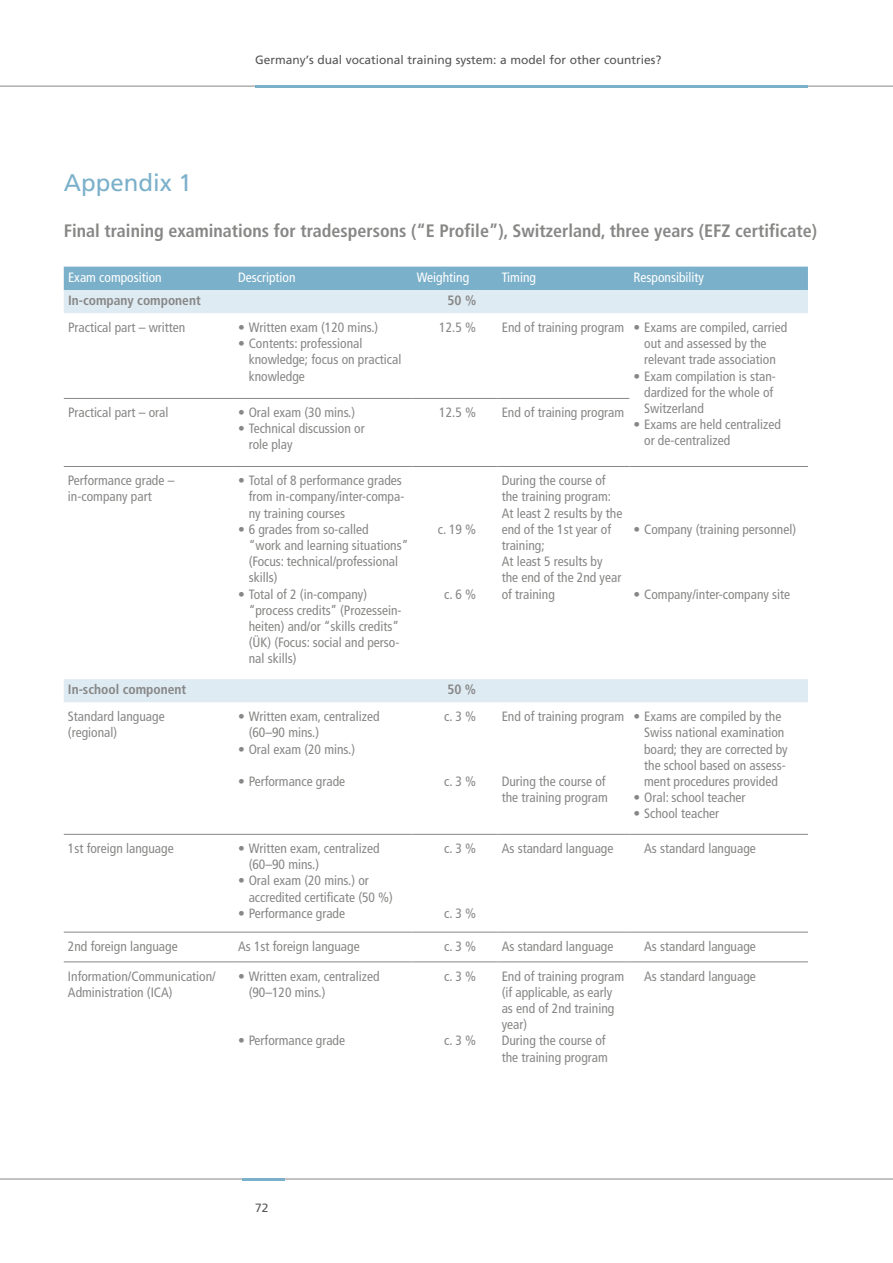
<style>
.page{position:relative;width:893px;height:1263px;background:#fff}
.page>*{position:absolute;margin:0;border:0;box-sizing:border-box;transform-origin:0 0}
.t1{font:24px "Frutiger LT Com";color:#7bb0ca}
.t2{font:700 condensed 18px "Frutiger LT Com";color:#878786}
.t3{font:condensed 13.5px/16.2px "Frutiger LT Com";color:#878786}
.t4{font:condensed 13.5px "Frutiger LT Com";color:#fff}
.t5{font:700 condensed 13.5px "Frutiger LT Com";color:#878786}
.t6{font:12px "Frutiger LT Com";color:#565656}
.s1{color:#fff}
</style>
<div class="page">
<hr style="left:0;top:1178px;width:893px;height:1px;background:#878786">
<hr style="left:0;top:86px;width:893px;height:1px;background:#878786">
<hr style="left:242px;top:1178px;width:43px;height:2px;background:#7bb0ca">
<hr style="left:255px;top:85px;width:553px;height:2px;background:#7bb0ca">
<div style="left:64px;top:267px;width:744px;height:23px;background:#7bb0ca"></div>
<div style="left:64px;top:290px;width:744px;height:23px;background:#deebf3"></div>
<svg style="left:64px;top:398px;width:744px;height:564px"></svg>
<hr style="left:64px;top:398px;width:170px;height:1px;background:#878786">
<hr style="left:234px;top:398px;width:178px;height:1px;background:#878786">
<hr style="left:412px;top:398px;width:85px;height:1px;background:#878786">
<hr style="left:497px;top:398px;width:132px;height:1px;background:#878786">
<hr style="left:629px;top:466px;width:179px;height:1px;background:#878786">
<hr style="left:64px;top:466px;width:170px;height:1px;background:#878786">
<hr style="left:234px;top:466px;width:178px;height:1px;background:#878786">
<hr style="left:412px;top:466px;width:85px;height:1px;background:#878786">
<hr style="left:497px;top:466px;width:132px;height:1px;background:#878786">
<hr style="left:64px;top:834px;width:170px;height:1px;background:#878786">
<hr style="left:234px;top:834px;width:178px;height:1px;background:#878786">
<hr style="left:412px;top:834px;width:85px;height:1px;background:#878786">
<hr style="left:497px;top:834px;width:132px;height:1px;background:#878786">
<hr style="left:629px;top:834px;width:179px;height:1px;background:#878786">
<hr style="left:64px;top:932px;width:170px;height:1px;background:#878786">
<hr style="left:234px;top:932px;width:178px;height:1px;background:#878786">
<hr style="left:412px;top:932px;width:85px;height:1px;background:#878786">
<hr style="left:497px;top:932px;width:132px;height:1px;background:#878786">
<hr style="left:629px;top:932px;width:179px;height:1px;background:#878786">
<hr style="left:64px;top:962px;width:170px;height:1px;background:#878786">
<hr style="left:234px;top:962px;width:178px;height:1px;background:#878786">
<hr style="left:412px;top:962px;width:85px;height:1px;background:#878786">
<hr style="left:497px;top:962px;width:132px;height:1px;background:#878786">
<hr style="left:629px;top:962px;width:179px;height:1px;background:#878786">
<p class="t6" style="left:255px;top:53px;width:408px">Germany’s dual vocational training system: a model for other countries?</p>
<h1 class="t1" style="left:64px;top:169px;width:130px">Appendix 1</h1>
<h2 class="t2" style="left:64px;top:220px;width:755px">Final training examinations for tradespersons (“E Profile”), Switzerland, three years (EFZ certificate)</h2>
<p class="t4" style="left:68px;top:269px;width:95px">Exam composition</p>
<p class="t4" style="left:238px;top:269px;width:59px">Description</p>
<p class="t4" style="left:417px;top:269px;width:54px">Weighting</p>
<p class="t4" style="left:502px;top:269px;width:36px">Timing</p>
<p class="t4" style="left:634px;top:269px;width:72px">Responsibility</p>
<p class="t5" style="left:68px;top:293px;width:134px">In-company component</p>
<p class="t5" style="left:447px;top:293px;width:30px">50 %</p>
<p class="t3" style="left:68px;top:319px;width:119px">Practical part – written</p>
<p class="t3" style="left:238px;top:319px;width:142px">• Written exam (120 mins.)</p>
<p class="t3" style="left:249px;top:335px;width:154px;text-indent:-11px">• Contents: professional knowledge; focus on practical knowledge</p>
<p class="t3" style="left:439px;top:319px;width:38px">12.5 %</p>
<p class="t3" style="left:644px;top:319px;width:145px;text-indent:-142px">End of training program • Exams are compiled, carried out and assessed by the relevant trade association</p>
<p class="t3" style="left:644px;top:368px;width:133px;text-indent:-11px">• Exam compilation is stan&shy;dardized for the whole of<br>Switzerland</p>
<p class="t3" style="left:644px;top:416px;width:138px;text-indent:-11px">• Exams are held centralized or de-centralized</p>
<p class="t3" style="left:68px;top:404px;width:102px">Practical part – oral</p>
<p class="t3" style="left:238px;top:404px;width:119px">• Oral exam (30 mins.)</p>
<p class="t3" style="left:249px;top:421px;width:117px;text-indent:-11px">• Technical discussion or role play</p>
<p class="t3" style="left:439px;top:404px;width:38px">12.5 %</p>
<p class="t3" style="left:502px;top:404px;width:124px">End of training program</p>
<p class="t3" style="left:68px;top:472px;width:108px">Performance grade – in-company part</p>
<p class="t3" style="left:249px;top:472px;width:157px;text-indent:-11px">• Total of 8 performance grades from in-company/inter-compa&shy;ny training courses</p>
<p class="t3" style="left:249px;top:521px;width:161px;text-indent:-11px">• 6 grades from so-called<br>“work and learning situations” (Focus: technical/professional skills)</p>
<p class="t3" style="left:249px;top:586px;width:154px;text-indent:-11px">• Total of 2 (in-company) “process credits” (Prozessein&shy;heiten) and/or “skills credits” (ÜK) (Focus: social and perso&shy;nal skills)</p>
<p class="t3" style="left:438px;top:521px;width:40px">c. 19 %</p>
<p class="t3" style="left:444px;top:586px;width:33px">c. 6 %</p>
<p class="t3" style="left:502px;top:472px;width:122px">During the course of the training program:<br>At least 2 results by the end of the 1st year of training;<br>At least 5 results by the end of the 2nd year of training</p>
<p class="t3" style="left:633px;top:521px;width:164px">• Company (training personnel)</p>
<p class="t3" style="left:633px;top:586px;width:158px">• Company/inter-company site</p>
<p class="t5" style="left:68px;top:682px;width:120px">In-school component</p>
<p class="t5" style="left:447px;top:682px;width:30px">50 %</p>
<p class="t3" style="left:68px;top:708px;width:98px">Standard language (regional)</p>
<p class="t3" style="left:249px;top:708px;width:132px;text-indent:-11px">• Written exam, centralized (60–90 mins.)</p>
<p class="t3" style="left:238px;top:741px;width:119px">• Oral exam (20 mins.)</p>
<p class="t3" style="left:238px;top:773px;width:109px">• Performance grade</p>
<p class="t3" style="left:444px;top:708px;width:33px">c. 3 %</p>
<p class="t3" style="left:444px;top:773px;width:33px">c. 3 %</p>
<p class="t3" style="left:502px;top:708px;width:124px">End of training program</p>
<p class="t3" style="left:502px;top:773px;width:108px">During the course of the training program</p>
<p class="t3" style="left:644px;top:708px;width:145px;text-indent:-11px">• Exams are compiled by the<br>Swiss national examination board; they are corrected by the school based on assess&shy;ment procedures provided</p>
<p class="t3" style="left:633px;top:789px;width:114px">• Oral: school teacher</p>
<p class="t3" style="left:633px;top:806px;width:87px">• School teacher</p>
<p class="t3" style="left:68px;top:840px;width:107px">1st foreign language</p>
<p class="t3" style="left:249px;top:840px;width:132px;text-indent:-11px">• Written exam, centralized (60–90 mins.)</p>
<p class="t3" style="left:249px;top:873px;width:146px;text-indent:-11px">• Oral exam (20 mins.) or accredited certificate (50 %)</p>
<p class="t3" style="left:238px;top:905px;width:109px">• Performance grade</p>
<p class="t3" style="left:444px;top:840px;width:33px">c. 3 %</p>
<p class="t3" style="left:444px;top:905px;width:33px">c. 3 %</p>
<p class="t3" style="left:502px;top:840px;width:113px">As standard language</p>
<p class="t3" style="left:633px;top:840px;width:124px"><span class="s1">•</span> As standard language</p>
<p class="t3" style="left:68px;top:938px;width:111px">2nd foreign language</p>
<p class="t3" style="left:238px;top:938px;width:123px">As 1st foreign language</p>
<p class="t3" style="left:444px;top:938px;width:33px">c. 3 %</p>
<p class="t3" style="left:502px;top:938px;width:113px">As standard language</p>
<p class="t3" style="left:633px;top:938px;width:124px"><span class="s1">•</span> As standard language</p>
<p class="t3" style="left:68px;top:968px;width:149px">Information/Communication/<br>Administration (ICA)</p>
<p class="t3" style="left:249px;top:968px;width:132px;text-indent:-11px">• Written exam, centralized (90–120 mins.)</p>
<p class="t3" style="left:238px;top:1033px;width:109px">• Performance grade</p>
<p class="t3" style="left:502px;top:968px;width:124px">End of training program (if applicable, as early as end of 2nd training year)<br>During the course of the training program</p>
<p class="t3" style="left:633px;top:968px;width:124px"><span class="s1">•</span> As standard language</p>
<p class="t3" style="left:444px;top:968px;width:33px">c. 3 %</p>
<p class="t3" style="left:444px;top:1033px;width:33px">c. 3 %</p>
<p class="t6" style="left:255px;top:1201px;width:15px">72</p>
</div>
